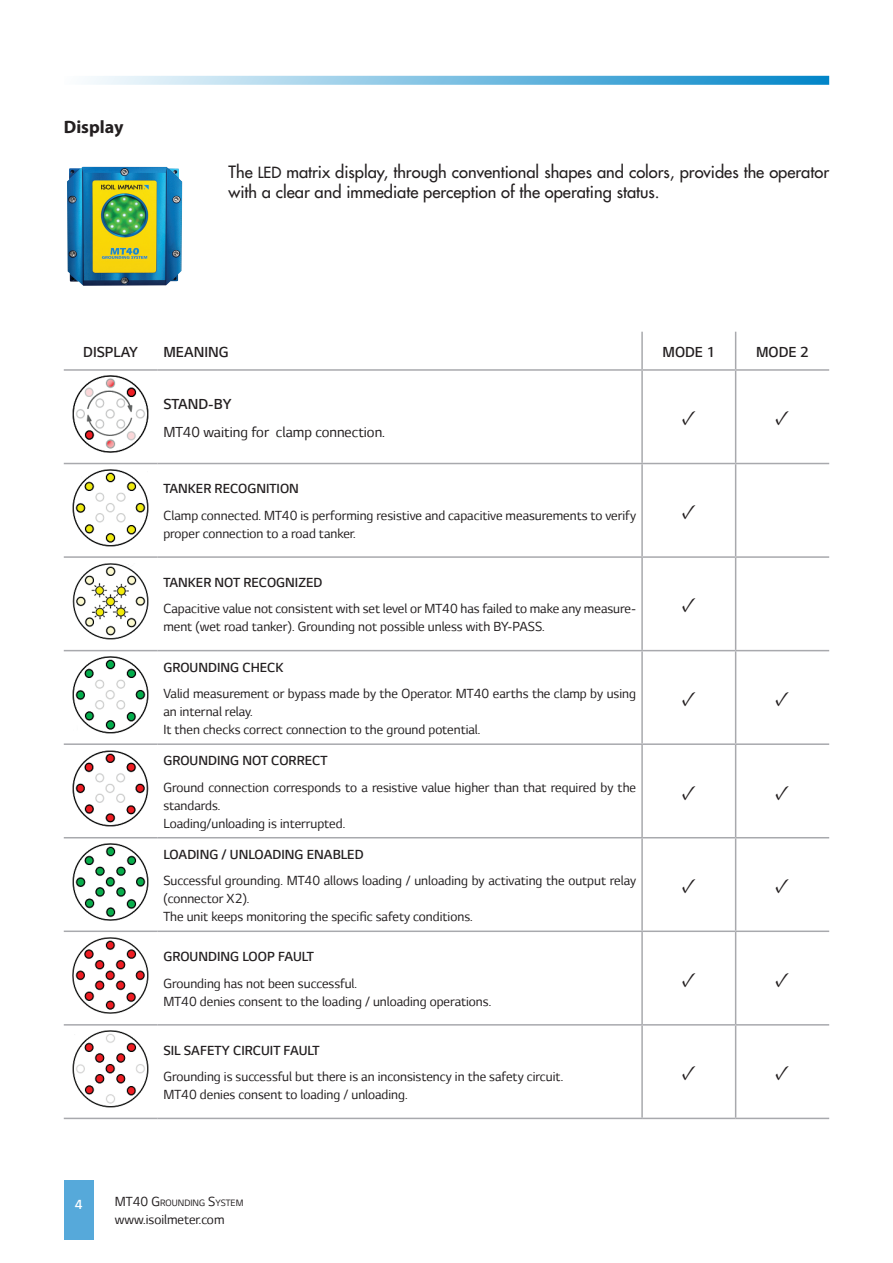
<style>
.page{position:relative;width:893px;height:1263px;background:#fff}
.page>*{position:absolute;margin:0;border:0;box-sizing:border-box;transform-origin:0 0}
.t1{font:21px "Minion Pro";color:#231f20}
.t2{font:700 18px "Myriad Pro";color:#231f20}
.t3{font:16.5px/19.8px "Futura";color:#231f20}
.t4{font:300 16.5px "LG Smart";color:#231f20}
.t5{font:16.5px "LG Smart";color:#231f20}
.t6{font:15px/18px "LG Smart";color:#231f20}
.t7{font:300 15px "LG Smart";color:#231f20}
.t8{font:300 15px "LG Smart";color:#fff}
.t9{font:10.5px "LG Smart";color:#231f20}
.s1{font-size:15px}
</style>
<div class="page">
<img style="left:67px;top:167px;width:115px;height:119px">
<div style="left:64px;top:1180px;width:30px;height:59px;background:#56a9da"></div>
<svg style="left:87px;top:76px;width:742px;height:9px;background:#7dc0e2"></svg>
<hr style="left:157px;top:463px;width:485px;height:1px;background:#a8a9ad">
<hr style="left:157px;top:556px;width:485px;height:2px;background:#a8a9ad">
<hr style="left:157px;top:650px;width:485px;height:1px;background:#a8a9ad">
<hr style="left:157px;top:743px;width:485px;height:2px;background:#a8a9ad">
<hr style="left:157px;top:837px;width:485px;height:1px;background:#a8a9ad">
<hr style="left:157px;top:930px;width:485px;height:2px;background:#a8a9ad">
<hr style="left:157px;top:1024px;width:485px;height:1px;background:#a8a9ad">
<hr style="left:157px;top:1118px;width:485px;height:1px;background:#a8a9ad">
<hr style="left:641px;top:371px;width:2px;height:92px;background:#a8a9ad">
<hr style="left:642px;top:463px;width:94px;height:1px;background:#a8a9ad">
<hr style="left:641px;top:464px;width:2px;height:92px;background:#a8a9ad">
<hr style="left:642px;top:556px;width:94px;height:2px;background:#a8a9ad">
<hr style="left:641px;top:558px;width:2px;height:92px;background:#a8a9ad">
<hr style="left:642px;top:650px;width:94px;height:1px;background:#a8a9ad">
<hr style="left:641px;top:651px;width:2px;height:92px;background:#a8a9ad">
<hr style="left:642px;top:743px;width:94px;height:2px;background:#a8a9ad">
<hr style="left:641px;top:745px;width:2px;height:92px;background:#a8a9ad">
<hr style="left:642px;top:837px;width:94px;height:1px;background:#a8a9ad">
<hr style="left:641px;top:838px;width:2px;height:92px;background:#a8a9ad">
<hr style="left:642px;top:930px;width:94px;height:2px;background:#a8a9ad">
<hr style="left:641px;top:932px;width:2px;height:92px;background:#a8a9ad">
<hr style="left:642px;top:1024px;width:94px;height:1px;background:#a8a9ad">
<hr style="left:641px;top:1025px;width:2px;height:93px;background:#a8a9ad">
<hr style="left:642px;top:1118px;width:94px;height:1px;background:#a8a9ad">
<hr style="left:735px;top:371px;width:1px;height:92px;background:#a8a9ad">
<hr style="left:736px;top:463px;width:93px;height:1px;background:#a8a9ad">
<hr style="left:735px;top:464px;width:1px;height:92px;background:#a8a9ad">
<hr style="left:736px;top:556px;width:93px;height:2px;background:#a8a9ad">
<hr style="left:735px;top:558px;width:1px;height:92px;background:#a8a9ad">
<hr style="left:736px;top:650px;width:93px;height:1px;background:#a8a9ad">
<hr style="left:735px;top:651px;width:1px;height:92px;background:#a8a9ad">
<hr style="left:736px;top:743px;width:93px;height:2px;background:#a8a9ad">
<hr style="left:735px;top:745px;width:1px;height:92px;background:#a8a9ad">
<hr style="left:736px;top:837px;width:93px;height:1px;background:#a8a9ad">
<hr style="left:735px;top:838px;width:1px;height:92px;background:#a8a9ad">
<hr style="left:736px;top:930px;width:93px;height:2px;background:#a8a9ad">
<hr style="left:735px;top:932px;width:1px;height:92px;background:#a8a9ad">
<hr style="left:736px;top:1024px;width:93px;height:1px;background:#a8a9ad">
<hr style="left:735px;top:1025px;width:1px;height:93px;background:#a8a9ad">
<hr style="left:736px;top:1118px;width:93px;height:1px;background:#a8a9ad">
<hr style="left:641px;top:332px;width:2px;height:37px;background:#a8a9ad">
<hr style="left:735px;top:332px;width:1px;height:37px;background:#a8a9ad">
<hr style="left:157px;top:369px;width:485px;height:2px;background:#a8a9ad">
<hr style="left:642px;top:369px;width:94px;height:2px;background:#a8a9ad">
<hr style="left:736px;top:369px;width:93px;height:2px;background:#a8a9ad">
<hr style="left:64px;top:463px;width:93px;height:1px;background:#a8a9ad">
<hr style="left:64px;top:556px;width:93px;height:2px;background:#a8a9ad">
<hr style="left:64px;top:650px;width:93px;height:1px;background:#a8a9ad">
<hr style="left:64px;top:743px;width:93px;height:2px;background:#a8a9ad">
<hr style="left:64px;top:837px;width:93px;height:1px;background:#a8a9ad">
<hr style="left:64px;top:930px;width:93px;height:2px;background:#a8a9ad">
<hr style="left:64px;top:1024px;width:93px;height:1px;background:#a8a9ad">
<hr style="left:64px;top:1118px;width:93px;height:1px;background:#a8a9ad">
<hr style="left:64px;top:369px;width:93px;height:2px;background:#a8a9ad">
<img style="left:72px;top:376px;width:77px;height:76px">
<img style="left:72px;top:469px;width:77px;height:77px">
<img style="left:72px;top:563px;width:77px;height:77px">
<img style="left:72px;top:657px;width:77px;height:76px">
<img style="left:72px;top:750px;width:77px;height:77px">
<img style="left:72px;top:844px;width:77px;height:76px">
<img style="left:72px;top:937px;width:77px;height:77px">
<img style="left:72px;top:1031px;width:77px;height:76px">
<p class="t2" style="left:64px;top:115px;width:61px">Display</p>
<p class="t3" style="left:229px;top:162px;width:602px">The <span class="s1">LED</span> matrix display, through conventional shapes and colors, provides the operator with a clear and immediate perception of the operating status.</p>
<p class="t4" style="left:83px;top:343px;width:56px">DISPLAY</p>
<p class="t4" style="left:163px;top:343px;width:67px">MEANING</p>
<p class="t4" style="left:662px;top:343px;width:54px">MODE 1</p>
<p class="t4" style="left:756px;top:343px;width:54px">MODE 2</p>
<p class="t4" style="left:163px;top:395px;width:70px">STAND-BY</p>
<p class="t5" style="left:163px;top:423px;width:223px">MT40 waiting for clamp connection.</p>
<h1 class="t1" style="left:682px;top:404px;width:16px">✓</h1>
<h1 class="t1" style="left:775px;top:404px;width:16px">✓</h1>
<p class="t7" style="left:163px;top:481px;width:137px">TANKER RECOGNITION</p>
<p class="t6" style="left:163px;top:506px;width:474px">Clamp connected. MT40 is performing resistive and capacitive measurements to verify proper connection to a road tanker.</p>
<h1 class="t1" style="left:682px;top:497px;width:16px">✓</h1>
<p class="t7" style="left:163px;top:574px;width:161px">TANKER NOT RECOGNIZED</p>
<p class="t6" style="left:163px;top:600px;width:474px">Capacitive value not consistent with set level or MT40 has failed to make any measure&shy;ment (wet road tanker). Grounding not possible unless with BY-PASS.</p>
<h1 class="t1" style="left:682px;top:591px;width:16px">✓</h1>
<p class="t7" style="left:163px;top:659px;width:122px">GROUNDING CHECK</p>
<p class="t6" style="left:163px;top:685px;width:474px">Valid measurement or bypass made by the Operator. MT40 earths the clamp by using an internal relay.<br>It then checks correct connection to the ground potential.</p>
<h1 class="t1" style="left:682px;top:684px;width:16px">✓</h1>
<h1 class="t1" style="left:775px;top:684px;width:16px">✓</h1>
<p class="t7" style="left:163px;top:752px;width:166px">GROUNDING NOT CORRECT</p>
<p class="t6" style="left:163px;top:778px;width:474px">Ground connection corresponds to a resistive value higher than that required by the standards.<br>Loading/unloading is interrupted.</p>
<h1 class="t1" style="left:682px;top:778px;width:16px">✓</h1>
<h1 class="t1" style="left:775px;top:778px;width:16px">✓</h1>
<p class="t7" style="left:163px;top:846px;width:202px">LOADING / UNLOADING ENABLED</p>
<p class="t6" style="left:163px;top:872px;width:474px">Successful grounding. MT40 allows loading / unloading by activating the output relay (connector X2).<br>The unit keeps monitoring the specific safety conditions.</p>
<h1 class="t1" style="left:682px;top:871px;width:16px">✓</h1>
<h1 class="t1" style="left:775px;top:871px;width:16px">✓</h1>
<p class="t7" style="left:163px;top:948px;width:152px">GROUNDING LOOP FAULT</p>
<p class="t6" style="left:163px;top:974px;width:329px">Grounding has not been successful.<br>MT40 denies consent to the loading / unloading operations.</p>
<h1 class="t1" style="left:682px;top:965px;width:16px">✓</h1>
<h1 class="t1" style="left:775px;top:965px;width:16px">✓</h1>
<p class="t7" style="left:163px;top:1042px;width:158px">SIL SAFETY CIRCUIT FAULT</p>
<p class="t6" style="left:163px;top:1068px;width:401px">Grounding is successful but there is an inconsistency in the safety circuit.<br>MT40 denies consent to loading / unloading.</p>
<h1 class="t1" style="left:682px;top:1058px;width:16px">✓</h1>
<h1 class="t1" style="left:775px;top:1058px;width:16px">✓</h1>
<p class="t8" style="left:75px;top:1196px;width:9px">4</p>
<p class="t9" style="left:115px;top:1197px;width:129px"><span class="s1">MT40 G</span>ROUNDING <span class="s1">S</span>YSTEM</p>
<p class="t6" style="left:115px;top:1211px;width:111px">www.isoilmeter.com</p>
</div>
